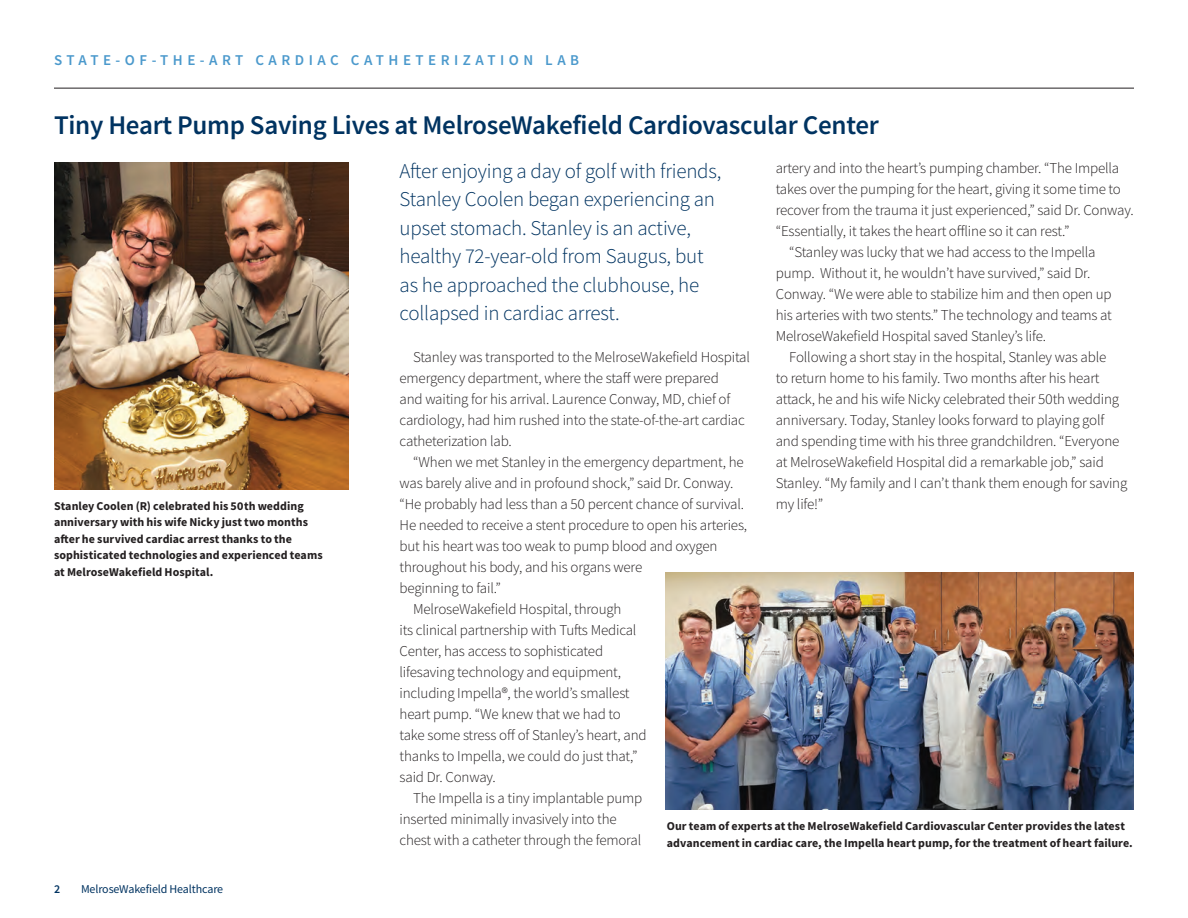
<style>
.page{position:relative;width:1188px;height:918px;background:#fff}
.page>*{position:absolute;margin:0;border:0;box-sizing:border-box;transform-origin:0 0}
.t1{font:600 27px "Source Sans Pro";letter-spacing:-.01em;color:#003361}
.t2{font:300 21px/28.5px "Source Sans Pro";letter-spacing:-.01em;color:#003361}
.t3{font:300 15px/21px "Source Sans Pro";letter-spacing:-.01em;color:#231f20}
.t4{font:600 15px "Source Sans Pro";letter-spacing:.3em;color:#4b99cc}
.t5{font:700 12px/16.5px "Source Sans Pro";letter-spacing:.005em;color:#231f20}
.t6{font:12px "Source Sans Pro";letter-spacing:-.01em;color:#003361}
.t7{font:600 12px "Source Sans Pro";color:#003361}
</style>
<div class="page">
<hr style="left:54px;top:88px;width:1080px;height:1px;background:#231f20">
<img style="left:54px;top:162px;width:294px;height:327px">
<img style="left:666px;top:572px;width:468px;height:238px">
<p class="t4" style="left:54px;top:50px;width:527px">STATE-OF-THE-ART CARDIAC CATHETERIZATION LAB</p>
<p class="t1" style="left:54px;top:107px;width:826px">Tiny Heart Pump Saving Lives at MelroseWakefield Cardiovascular Center</p>
<p class="t2" style="left:400px;top:157px;width:323px">After enjoying a day of golf with friends,<br>Stanley Coolen began experiencing an upset stomach. Stanley is an active,</p>
<p class="t2" style="left:400px;top:242px;width:306px">healthy 72-year-old from Saugus, but</p>
<p class="t2" style="left:400px;top:271px;width:301px">as he approached the clubhouse, he collapsed in cardiac arrest.</p>
<p class="t3" style="left:776px;top:158px;width:359px">artery and into the heart’s pumping chamber. “The Impella takes over the pumping for the heart, giving it some time to recover from the trauma it just experienced,” said Dr. Conway. “Essentially, it takes the heart offline so it can rest.”</p>
<p class="t3" style="left:776px;top:242px;width:338px;text-indent:14px">“Stanley was lucky that we had access to the Impella pump. Without it, he wouldn’t have survived,” said Dr.<br>Conway. “We were able to stabilize him and then open up his arteries with two stents.” The technology and teams at MelroseWakefield Hospital saved Stanley’s life.</p>
<p class="t3" style="left:776px;top:347px;width:353px;text-indent:14px">Following a short stay in the hospital, Stanley was able<br>to return home to his family. Two months after his heart attack, he and his wife Nicky celebrated their 50th wedding anniversary. Today, Stanley looks forward to playing golf and spending time with his three grandchildren. “Everyone at MelroseWakefield Hospital did a remarkable job,” said Stanley. “My family and I can’t thank them enough for saving</p>
<p class="t3" style="left:400px;top:347px;width:352px;text-indent:14px">Stanley was transported to the MelroseWakefield Hospital emergency department, where the staff were prepared<br>and waiting for his arrival. Laurence Conway, MD, chief of cardiology, had him rushed into the state-of-the-art cardiac catheterization lab.</p>
<p class="t3" style="left:400px;top:452px;width:349px;text-indent:14px">“When we met Stanley in the emergency department, he was barely alive and in profound shock,” said Dr. Conway. “He probably had less than a 50 percent chance of survival.<br>He needed to receive a stent procedure to open his arteries, but his heart was too weak to pump blood and oxygen throughout his body, and his organs were<br>beginning to fail.”</p>
<p class="t3" style="left:400px;top:599px;width:249px;text-indent:14px">MelroseWakefield Hospital, through<br>its clinical partnership with Tufts Medical Center, has access to sophisticated lifesaving technology and equipment, including Impella®, the world’s smallest heart pump. “We knew that we had to take some stress off of Stanley’s heart, and thanks to Impella, we could do just that,” said Dr. Conway.</p>
<p class="t3" style="left:400px;top:788px;width:244px;text-indent:14px">The Impella is a tiny implantable pump inserted minimally invasively into the chest with a catheter through the femoral</p>
<p class="t5" style="left:54px;top:497px;width:251px">Stanley Coolen (R) celebrated his 50th wedding</p>
<p class="t3" style="left:776px;top:494px;width:49px">my life!”</p>
<p class="t5" style="left:54px;top:514px;width:255px">anniversary with his wife Nicky just two months</p>
<p class="t5" style="left:54px;top:530px;width:270px">after he survived cardiac arrest thanks to the sophisticated technologies and experienced teams</p>
<p class="t5" style="left:54px;top:563px;width:161px">at MelroseWakefield Hospital.</p>
<p class="t5" style="left:667px;top:818px;width:468px">Our team of experts at the MelroseWakefield Cardiovascular Center provides the latest advancement in cardiac care, the Impella heart pump, for the treatment of heart failure.</p>
<p class="t7" style="left:54px;top:881px;width:8px">2</p>
<p class="t6" style="left:81px;top:882px;width:144px">MelroseWakefield Healthcare</p>
</div>
